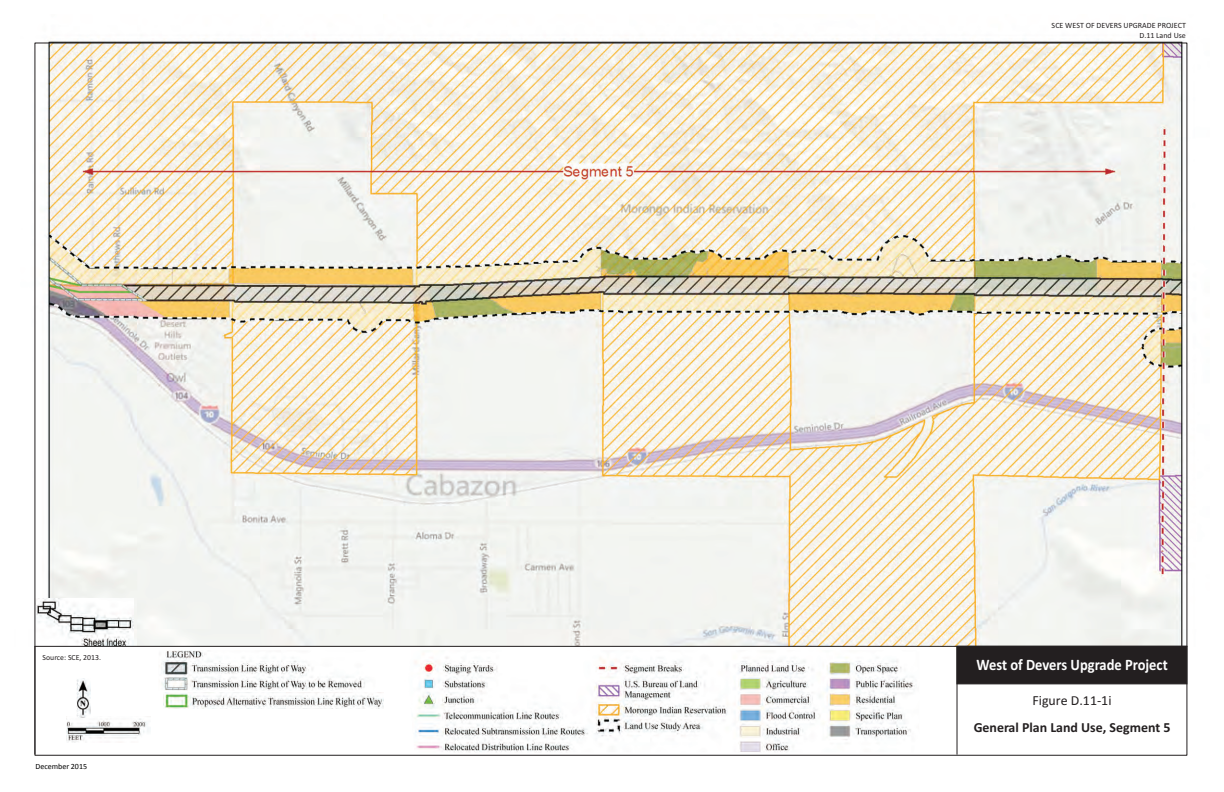
<style>
.page{position:relative;width:1224px;height:792px;background:#fff}
.page>*{position:absolute;margin:0;border:0;box-sizing:border-box;transform-origin:0 0}
.t1{font:700 16px "Calibri";color:#fff;scale:.91 1}
.t2{font:700 13.9px "Calibri";color:#231f20}
.t3{font:13.9px "Calibri";color:#231f20}
.t4{font:8px/9.4px "Calibri";color:#231f20;text-align:right}
.t5{font:8px "Calibri";color:#000}
.t6{font:7.8px "Calibri";color:#231f20}
</style>
<div class="page">
<img style="left:47px;top:39px;width:1141px;height:607px">
<img style="left:66px;top:717px;width:83px;height:25px">
<img style="left:161px;top:650px;width:754px;height:102px">
<img style="left:77px;top:679px;width:14px;height:38px">
<img style="left:36px;top:598px;width:97px;height:48px">
<div style="left:957px;top:646px;width:230px;height:38px;background:#231f20"></div>
<hr style="left:35px;top:646px;width:1152px;height:1px;background:#231f20">
<hr style="left:34px;top:646px;width:1px;height:108px;background:#231f20">
<hr style="left:957px;top:647px;width:1px;height:107px;background:#231f20">
<img style="left:163px;top:692px;width:221px;height:16px">
<p class="t6" style="left:43px;top:654px;width:60px">Source: SCE, 2013.</p>
<p class="t5" style="left:35px;top:761px;width:53px">December 2015</p>
<p class="t4" style="left:1052px;top:21px;width:136px">SCE WEST OF DEVERS UPGRADE PROJECT<br>D.11 Land Use</p>
<h1 class="t1" style="left:977px;top:658px;width:212px">West of Devers Upgrade Project</h1>
<h2 class="t3" style="left:1033px;top:695px;width:81px">Figure D.11-1i</h2>
<h2 class="t2" style="left:974px;top:722px;width:198px">General Plan Land Use, Segment 5</h2>
</div>
